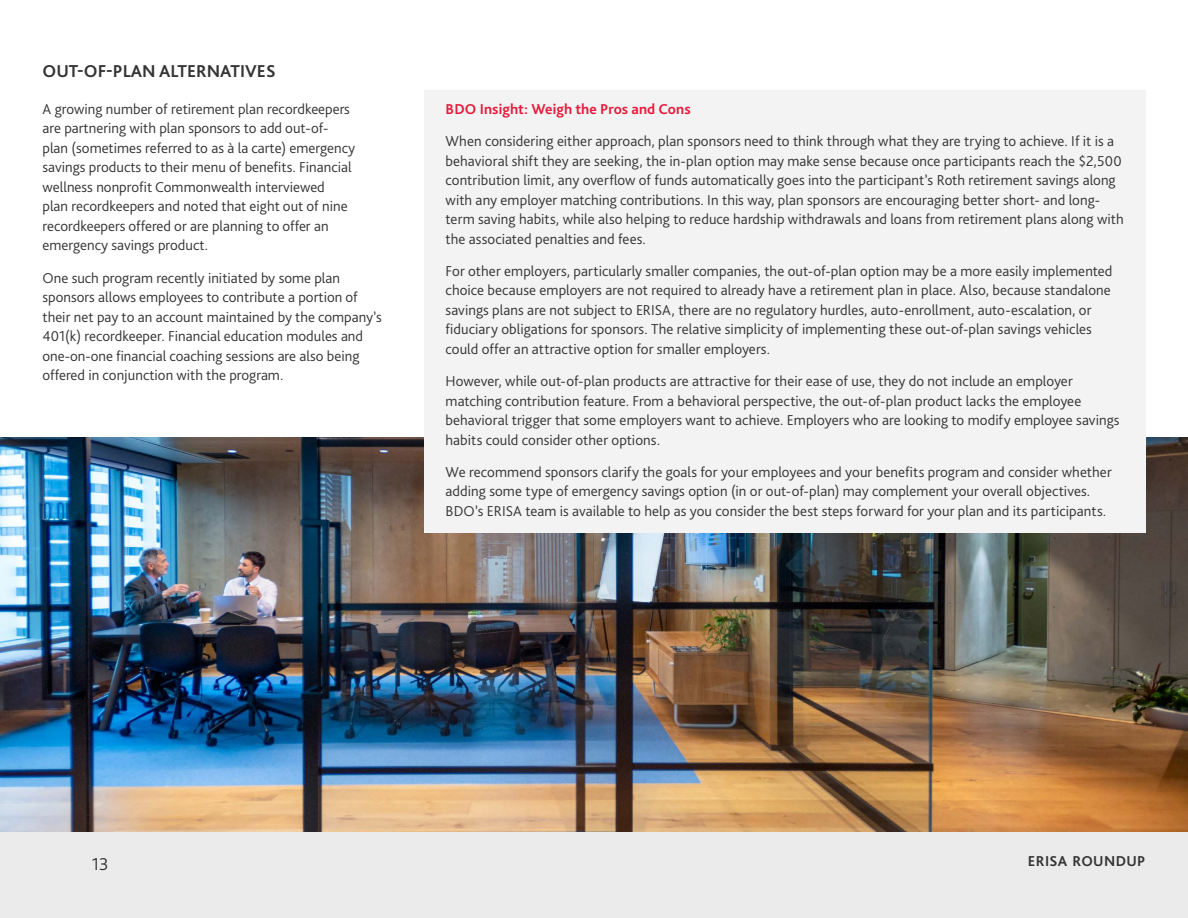
<style>
.page{position:relative;width:1188px;height:918px;background:#fff}
.page>*{position:absolute;margin:0;border:0;box-sizing:border-box;transform-origin:0 0}
.t1{font:700 18px "Bliss Pro";color:#333}
.t2{font:300 18px "Bliss Pro";color:#333}
.t3{font:300 15px/19.5px "Bliss Pro";color:#333}
.t4{font:700 15px "Bliss Pro";letter-spacing:.005em;color:#e81a3b}
.t5{font:700 15px "Bliss Pro";letter-spacing:.025em;color:#333}
</style>
<div class="page">
<img style="left:0;top:438px;width:1188px;height:395px">
<div style="left:424px;top:90px;width:721px;height:40px;background:#f3f3f3"></div>
<div style="left:424px;top:122px;width:721px;height:138px;background:#f3f3f3"></div>
<div style="left:424px;top:252px;width:721px;height:118px;background:#f3f3f3"></div>
<div style="left:424px;top:362px;width:721px;height:99px;background:#f3f3f3"></div>
<div style="left:424px;top:453px;width:721px;height:79px;background:#f3f3f3"></div>
<div style="left:0;top:833px;width:1188px;height:85px;background:#ebebeb"></div>
<p class="t1" style="left:43px;top:60px;width:235px">OUT-OF-PLAN ALTERNATIVES</p>
<p class="t3" style="left:43px;top:99px;width:314px">A growing number of retirement plan recordkeepers are partnering with plan sponsors to add out-of&shy;plan (sometimes referred to as à la carte) emergency savings products to their menu of benefits. Financial wellness nonprofit Commonwealth interviewed<br>plan recordkeepers and noted that eight out of nine recordkeepers offered or are planning to offer an emergency savings product.</p>
<p class="t3" style="left:43px;top:268px;width:341px">One such program recently initiated by some plan sponsors allows employees to contribute a portion of their net pay to an account maintained by the company’s 401(k) recordkeeper. Financial education modules and one-on-one financial coaching sessions are also being offered in conjunction with the program.</p>
<p class="t4" style="left:446px;top:100px;width:247px">BDO Insight: Weigh the Pros and Cons</p>
<p class="t3" style="left:446px;top:131px;width:680px">When considering either approach, plan sponsors need to think through what they are trying to achieve. If it is a behavioral shift they are seeking, the in-plan option may make sense because once participants reach the $2,500 contribution limit, any overflow of funds automatically goes into the participant’s Roth retirement savings along with any employer matching contributions. In this way, plan sponsors are encouraging better short- and long&shy;term saving habits, while also helping to reduce hardship withdrawals and loans from retirement plans along with the associated penalties and fees.</p>
<p class="t3" style="left:446px;top:261px;width:668px">For other employers, particularly smaller companies, the out-of-plan option may be a more easily implemented choice because employers are not required to already have a retirement plan in place. Also, because standalone savings plans are not subject to ERISA, there are no regulatory hurdles, auto-enrollment, auto-escalation, or fiduciary obligations for sponsors. The relative simplicity of implementing these out-of-plan savings vehicles could offer an attractive option for smaller employers.</p>
<p class="t3" style="left:446px;top:371px;width:675px">However, while out-of-plan products are attractive for their ease of use, they do not include an employer matching contribution feature. From a behavioral perspective, the out-of-plan product lacks the employee behavioral trigger that some employers want to achieve. Employers who are looking to modify employee savings habits could consider other options.</p>
<p class="t3" style="left:446px;top:462px;width:668px">We recommend sponsors clarify the goals for your employees and your benefits program and consider whether adding some type of emergency savings option (in or out-of-plan) may complement your overall objectives.<br>BDO’s ERISA team is available to help as you consider the best steps forward for your plan and its participants.</p>
<p class="t2" style="left:92px;top:853px;width:18px">13</p>
<p class="t5" style="left:1028px;top:851px;width:119px">ERISA ROUNDUP</p>
</div>
